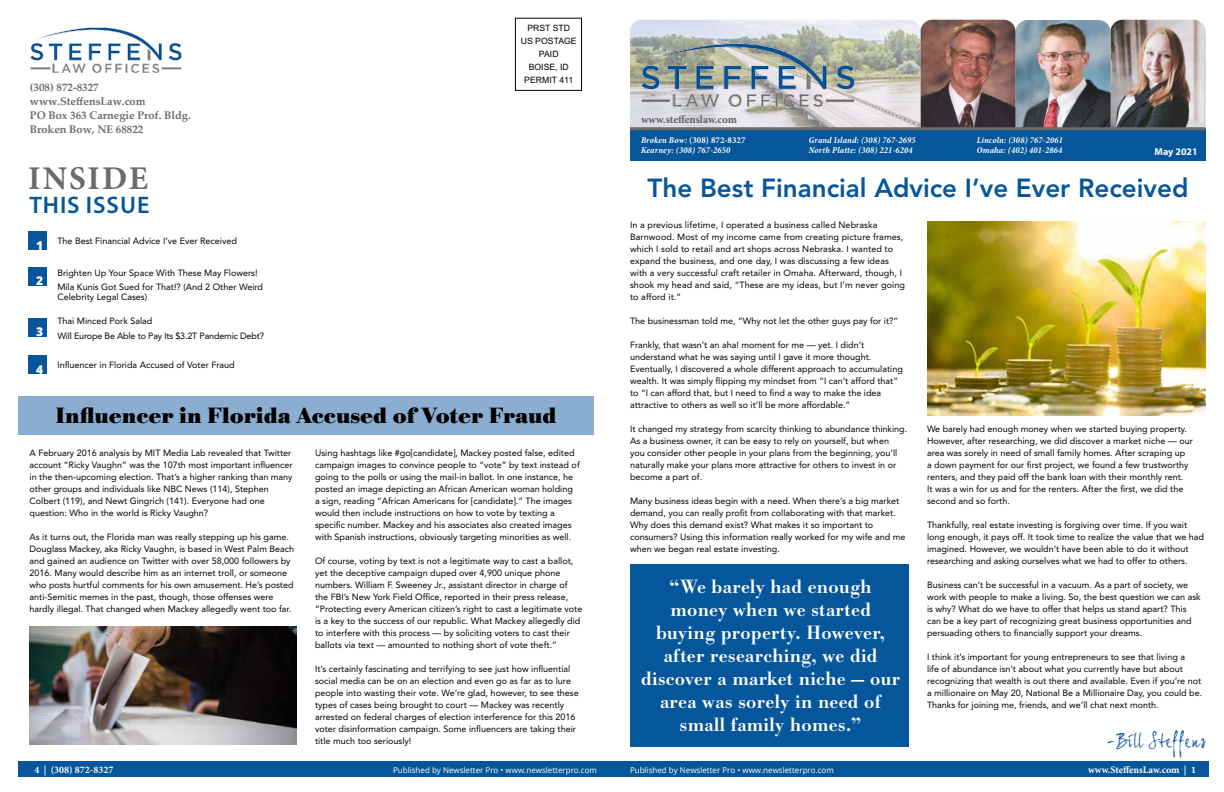
<style>
.page{position:relative;width:1224px;height:792px;background:#fff}
.page>*{position:absolute;margin:0;border:0;box-sizing:border-box;transform-origin:0 0}
.t1{font:700 33.2px "Minion Pro";letter-spacing:.06em;color:#6b6b6b}
.t2{font:800 26px "Avenir LT Std";color:#05569a}
.t3{font:600 24px "Myriad Pro";letter-spacing:.04em;color:#05569a}
.t4{font:700 23px "Bodoni URW";color:#000}
.t5{font:500 20px/23px "Bodoni URW";letter-spacing:.02em;color:#fff;text-align:center}
.t6{font:18px "Joe Hand 2";color:#165ca2}
.t7{font:800 12.1px "Open Sans";color:#fff}
.t8{font:700 11px/14px "Palatino Linotype";color:#6b6b6b}
.t9{font:700 11px "Minion Pro";letter-spacing:-.005em;color:#5e5f62}
.t10{font:700 10px "Minion Pro";color:#fff}
.t11{font:700 10px "Myriad Pro";color:#fff}
.t12{font:9px/12px "Avenir LT Std";color:#000}
.t13{font:italic 700 condensed 9px/10.8px "Minion Pro";letter-spacing:.02em;color:#fff}
.t14{font:9px/14.5px "Avenir LT Std";letter-spacing:-.02em;color:#000}
.t15{font:8.7px/13.1px "Arial";color:#000;text-align:center}
.t16{font:8px "Open Sans";color:#fff}
.s1{font-style:normal;font-stretch:normal}
</style>
<div class="page">
<img style="left:920px;top:20px;width:286px;height:107px">
<img style="left:630px;top:20px;width:290px;height:107px">
<img style="left:642px;top:44px;width:212px;height:63px">
<div style="left:630px;top:129px;width:576px;height:32px;background:#05569a"></div>
<hr style="left:630px;top:127px;width:576px;height:3px;background:#6b6b6b">
<img style="left:30px;top:28px;width:152px;height:45px">
<div style="left:612px;top:762px;width:597px;height:15px;background:#05569a"></div>
<div style="left:18px;top:762px;width:594px;height:15px;background:#05569a"></div>
<div style="left:28px;top:231px;width:19px;height:19px;background:#05569a"></div>
<div style="left:28px;top:267px;width:19px;height:18px;background:#05569a"></div>
<div style="left:28px;top:318px;width:19px;height:18px;background:#05569a"></div>
<div style="left:28px;top:355px;width:19px;height:19px;background:#05569a"></div>
<img style="left:927px;top:221px;width:279px;height:194px">
<div style="left:630px;top:564px;width:279px;height:183px;background:#05569a"></div>
<div style="left:18px;top:396px;width:576px;height:39px;background:#8aadd0"></div>
<img style="left:30px;top:626px;width:267px;height:118px">
<div style="left:515px;top:18px;width:67px;height:73px;border:1px solid #000"></div>
<p class="t8" style="left:30px;top:80px;width:162px">(308) 872-8327 www.SteffensLaw.com<br>PO Box 363 Carnegie Prof. Bldg.<br>Broken Bow, NE 68822</p>
<h1 class="t1" style="left:28px;top:155px;width:121px">INSIDE</h1>
<h3 class="t3" style="left:29px;top:189px;width:121px">THIS ISSUE</h3>
<h3 class="t7" style="left:36px;top:236px;width:9px">1</h3>
<h3 class="t7" style="left:36px;top:272px;width:9px">2</h3>
<h3 class="t7" style="left:36px;top:323px;width:9px">3</h3>
<h3 class="t7" style="left:36px;top:360px;width:9px">4</h3>
<p class="t12" style="left:57px;top:235px;width:181px">The Best Financial Advice I’ve Ever Received</p>
<p class="t12" style="left:57px;top:266px;width:207px;line-height:14.5px">Brighten Up Your Space With These May Flowers!<br>Mila Kunis Got Sued for That!? (And 2 Other Weird</p>
<p class="t12" style="left:57px;top:291px;width:91px">Celebrity Legal Cases)</p>
<p class="t14" style="left:57px;top:314px;width:208px">Thai Minced Pork Salad<br>Will Europe Be Able to Pay Its $3.2T Pandemic Debt?</p>
<p class="t12" style="left:57px;top:359px;width:179px">Influencer in Florida Accused of Voter Fraud</p>
<p class="t15" style="left:521px;top:21px;width:57px">PRST STD<br>US POSTAGE<br>PAID<br>BOISE, ID<br>PERMIT 411</p>
<h3 class="t4" style="left:56px;top:402px;width:502px">Influencer in Florida Accused of Voter Fraud</h3>
<p class="t12" style="left:30px;top:447px;width:265px">A February 2016 analysis by MIT Media Lab revealed that Twitter account “Ricky Vaughn” was the 107th most important influencer in the then-upcoming election. That’s a higher ranking than many other groups and individuals like NBC News (114), Stephen Colbert (119), and Newt Gingrich (141). Everyone had one question: Who in the world is Ricky Vaughn?</p>
<p class="t12" style="left:30px;top:531px;width:266px">As it turns out, the Florida man was really stepping up his game.<br>Douglass Mackey, aka Ricky Vaughn, is based in West Palm Beach and gained an audience on Twitter with over 58,000 followers by 2016. Many would describe him as an internet troll, or someone who posts hurtful comments for his own amusement. He’s posted anti-Semitic memes in the past, though, those offenses were hardly illegal. That changed when Mackey allegedly went too far.</p>
<p class="t12" style="left:315px;top:447px;width:266px">Using hashtags like #go[candidate], Mackey posted false, edited campaign images to convince people to “vote” by text instead of going to the polls or using the mail-in ballot. In one instance, he posted an image depicting an African American woman holding a sign, reading “African Americans for [candidate].” The images would then include instructions on how to vote by texting a specific number. Mackey and his associates also created images with Spanish instructions, obviously targeting minorities as well.</p>
<p class="t12" style="left:315px;top:555px;width:269px">Of course, voting by text is not a legitimate way to cast a ballot, yet the deceptive campaign duped over 4,900 unique phone numbers. William F. Sweeney Jr., assistant director in charge of the FBI’s New York Field Office, reported in their press release, “Protecting every American citizen’s right to cast a legitimate vote is a key to the success of our republic. What Mackey allegedly did to interfere with this process — by soliciting voters to cast their ballots via text — amounted to nothing short of vote theft.”</p>
<p class="t12" style="left:315px;top:663px;width:265px">It’s certainly fascinating and terrifying to see just how influential social media can be on an election and even go as far as to lure people into wasting their vote. We’re glad, however, to see these types of cases being brought to court — Mackey was recently arrested on federal charges of election interference for this 2016 voter disinformation campaign. Some influencers are taking their title much too seriously!</p>
<p class="t9" style="left:641px;top:111px;width:98px">www.steffenslaw.com</p>
<p class="t13" style="left:641px;top:134px;width:106px">Broken Bow: <span class="s1">(308) 872-8327<br></span>Kearney: (308) 767-2650</p>
<p class="t13" style="left:809px;top:134px;width:108px">Grand Island: (308) 767-2695<br>North Platte: (308) 221-6204</p>
<p class="t13" style="left:977px;top:134px;width:88px">Lincoln: (308) 767-2061<br>Omaha: (402) 401-2864</p>
<p class="t11" style="left:1155px;top:145px;width:45px">May 2021</p>
<h2 class="t2" style="left:648px;top:172px;width:542px">The Best Financial Advice I’ve Ever Received</h2>
<p class="t12" style="left:630px;top:219px;width:276px">In a previous lifetime, I operated a business called Nebraska Barnwood. Most of my income came from creating picture frames, which I sold to retail and art shops across Nebraska. I wanted to expand the business, and one day, I was discussing a few ideas with a very successful craft retailer in Omaha. Afterward, though, I shook my head and said, “These are my ideas, but I’m never going to afford it.”</p>
<p class="t12" style="left:630px;top:315px;width:270px">The businessman told me, “Why not let the other guys pay for it?”</p>
<p class="t12" style="left:630px;top:339px;width:274px">Frankly, that wasn’t an aha! moment for me — yet. I didn’t understand what he was saying until I gave it more thought.<br>Eventually, I discovered a whole different approach to accumulating wealth. It was simply flipping my mindset from “I can’t afford that” to “I can afford that, but I need to find a way to make the idea attractive to others as well so it’ll be more affordable.”</p>
<p class="t12" style="left:630px;top:423px;width:279px">It changed my strategy from scarcity thinking to abundance thinking.<br>As a business owner, it can be easy to rely on yourself, but when<br>you consider other people in your plans from the beginning, you’ll naturally make your plans more attractive for others to invest in or become a part of.</p>
<p class="t12" style="left:630px;top:495px;width:277px">Many business ideas begin with a need. When there’s a big market demand, you can really profit from collaborating with that market.<br>Why does this demand exist? What makes it so important to consumers? Using this information really worked for my wife and me when we began real estate investing.</p>
<h3 class="t5" style="left:641px;top:575px;width:260px">“We barely had enough money when we started buying property. However, after researching, we did discover a market niche — our area was sorely in need of small family homes.”</h3>
<p class="t12" style="left:927px;top:423px;width:267px">We barely had enough money when we started buying property.<br>However, after researching, we did discover a market niche — our area was sorely in need of small family homes. After scraping up<br>a down payment for our first project, we found a few trustworthy renters, and they paid off the bank loan with their monthly rent.<br>It was a win for us and for the renters. After the first, we did the second and so forth.</p>
<p class="t12" style="left:927px;top:519px;width:279px">Thankfully, real estate investing is forgiving over time. If you wait long enough, it pays off. It took time to realize the value that we had imagined. However, we wouldn’t have been able to do it without researching and asking ourselves what we had to offer to others.</p>
<p class="t12" style="left:927px;top:579px;width:275px">Business can’t be successful in a vacuum. As a part of society, we work with people to make a living. So, the best question we can ask is why? What do we have to offer that helps us stand apart? This can be a key part of recognizing great business opportunities and persuading others to financially support your dreams.</p>
<p class="t12" style="left:927px;top:651px;width:277px">I think it’s important for young entrepreneurs to see that living a<br>life of abundance isn’t about what you currently have but about recognizing that wealth is out there and available. Even if you’re not a millionaire on May 20, National Be a Millionaire Day, you could be.<br>Thanks for joining me, friends, and we’ll chat next month.</p>
<h3 class="t6" style="left:1105px;top:730px;width:102px">-Bill Steffens</h3>
<p class="t10" style="left:34px;top:763px;width:81px">4 | (308) 872-8327</p>
<p class="t16" style="left:393px;top:764px;width:205px">Published by Newsletter Pro • www.newsletterpro.com</p>
<p class="t16" style="left:630px;top:764px;width:205px">Published by Newsletter Pro • www.newsletterpro.com</p>
<p class="t10" style="left:1088px;top:763px;width:109px">www.SteffensLaw.com | 1</p>
</div>
